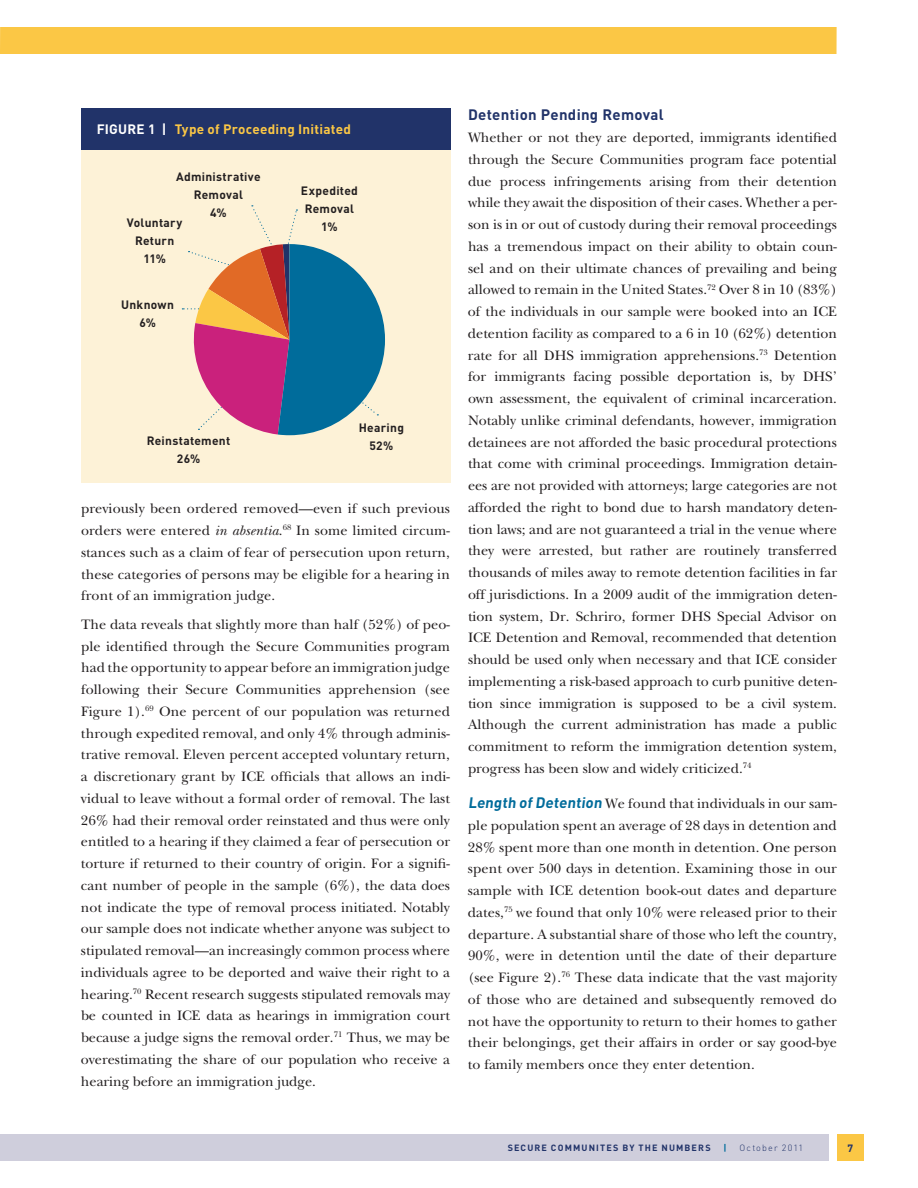
<style>
.page{position:relative;width:918px;height:1188px;background:#fff}
.page>*{position:absolute;margin:0;border:0;box-sizing:border-box;transform-origin:0 0}
.t1{font:700 15px "DIN";letter-spacing:.02em;color:#213369}
.t2{font:14.25px/21.8px "New Baskerville";color:#231f20;text-align:justify}
.t3{font:700 13.5px "DIN";letter-spacing:.02em;color:#fbc745}
.t4{font:700 13.5px "DIN";color:#fff}
.t5{font:700 12px/18px "DIN";letter-spacing:.02em;color:#231f20;text-align:center}
.t6{font:700 10.5px "DIN";color:#213369}
.t7{font:700 9px "DIN";letter-spacing:.13em;color:#213369}
.t8{font:300 9px "DIN";letter-spacing:.13em;color:#213369}
.t9{font:700 9px "DIN";color:#006c9b}
.s1{color:#fff}
.s2{font-style:italic}
.s3{font-family:"DIN";font-weight:700;font-size:15px;color:#006c9b}
</style>
<div class="page">
<div style="left:837px;top:1134px;width:27px;height:27px;background:#fbc745"></div>
<div style="left:0;top:1134px;width:829px;height:27px;background:#cfcedc"></div>
<div style="left:0;top:27px;width:837px;height:27px;background:#fbc745"></div>
<div style="left:81px;top:149px;width:369px;height:334px;background:#fdf2d7"></div>
<div style="left:81px;top:108px;width:369px;height:41px;background:#213369"></div>
<svg style="left:182px;top:205px;width:203px;height:230px"></svg>
<p class="t4" style="left:97px;top:120px;width:17px">Figure</p>
<p class="t3" style="left:148px;top:120px;width:205px"><span class="s1">1 |</span> Type of Proceeding Initiated</p>
<p class="t5" style="left:176px;top:167px;width:86px">Administrative<br>Removal<br>4%</p>
<p class="t5" style="left:127px;top:213px;width:57px">Voluntary<br>Return<br>11%</p>
<p class="t5" style="left:121px;top:295px;width:54px">Unknown<br>6%</p>
<p class="t5" style="left:147px;top:431px;width:85px">Reinstatement</p>
<p class="t5" style="left:177px;top:449px;width:25px">26%</p>
<p class="t5" style="left:301px;top:181px;width:58px">Expedited<br>Removal<br>1%</p>
<p class="t5" style="left:359px;top:418px;width:47px">Hearing</p>
<p class="t5" style="left:369px;top:436px;width:25px">52%</p>
<p class="t2" style="left:81px;top:498px;width:371px">previously been ordered removed—even if such previous orders were entered <span class="s2">in absentia</span>.<sup>68</sup> In some limited circum&shy;stances such as a claim of fear of persecution upon return, these categories of persons may be eligible for a hearing in front of an immigration judge.</p>
<p class="t2" style="left:81px;top:613px;width:371px">The data reveals that slightly more than half (52%) of peo&shy;ple identified through the Secure Communities program had the opportunity to appear before an immigration judge following their Secure Communities apprehension (see Figure 1).<sup>69</sup> One percent of our population was returned through expedited removal, and only 4% through adminis&shy;trative removal. Eleven percent accepted voluntary return, a discretionary grant by ICE officials that allows an indi&shy;vidual to leave without a formal order of removal. The last 26% had their removal order reinstated and thus were only entitled to a hearing if they claimed a fear of persecution or torture if returned to their country of origin. For a signifi&shy;cant number of people in the sample (6%), the data does not indicate the type of removal process initiated. Notably our sample does not indicate whether anyone was subject to stipulated removal—an increasingly common process where individuals agree to be deported and waive their right to a hearing.<sup>70</sup> Recent research suggests stipulated removals may be counted in ICE data as hearings in immigration court because a judge signs the removal order.<sup>71</sup> Thus, we may be overestimating the share of our population who receive a hearing before an immigration judge.</p>
<p class="t1" style="left:468px;top:105px;width:197px">Detention Pending Removal</p>
<p class="t2" style="left:468px;top:127px;width:371px">Whether or not they are deported, immigrants identified through the Secure Communities program face potential due process infringements arising from their detention while they await the disposition of their cases. Whether a per&shy;son is in or out of custody during their removal proceedings has a tremendous impact on their ability to obtain coun&shy;sel and on their ultimate chances of prevailing and being allowed to remain in the United States.<sup>72</sup> Over 8 in 10 (83%) of the individuals in our sample were booked into an ICE detention facility as compared to a 6 in 10 (62%) detention rate for all DHS immigration apprehensions.<sup>73</sup> Detention for immigrants facing possible deportation is, by DHS’ own assessment, the equivalent of criminal incarceration.<br>Notably unlike criminal defendants, however, immigration detainees are not afforded the basic procedural protections that come with criminal proceedings. Immigration detain&shy;ees are not provided with attorneys; large categories are not afforded the right to bond due to harsh mandatory deten&shy;tion laws; and are not guaranteed a trial in the venue where they were arrested, but rather are routinely transferred thousands of miles away to remote detention facilities in far off jurisdictions. In a 2009 audit of the immigration deten&shy;tion system, Dr. Schriro, former DHS Special Advisor on ICE Detention and Removal, recommended that detention should be used only when necessary and that ICE consider implementing a risk-based approach to curb punitive deten&shy;tion since immigration is supposed to be a civil system.<br>Although the current administration has made a public commitment to reform the immigration detention system, progress has been slow and widely criticized.<sup>74</sup></p>
<p class="t2" style="left:468px;top:793px;width:371px"><span class="s3">Length of Detention</span> We found that individuals in our sam&shy;ple population spent an average of 28 days in detention and 28% spent more than one month in detention. One person spent over 500 days in detention. Examining those in our sample with ICE detention book-out dates and departure dates,<sup>75</sup> we found that only 10% were released prior to their departure. A substantial share of those who left the country, 90%, were in detention until the date of their departure (see Figure 2).<sup>76</sup> These data indicate that the vast majority of those who are detained and subsequently removed do not have the opportunity to return to their homes to gather their belongings, get their affairs in order or say good-bye to family members once they enter detention.</p>
<p class="t7" style="left:508px;top:1142px;width:204px">Secure Communites by the Numbers</p>
<p class="t9" style="left:724px;top:1142px;width:5px">|</p>
<p class="t8" style="left:740px;top:1142px;width:65px">October 2011</p>
<p class="t6" style="left:848px;top:1141px;width:7px">7</p>
</div>
